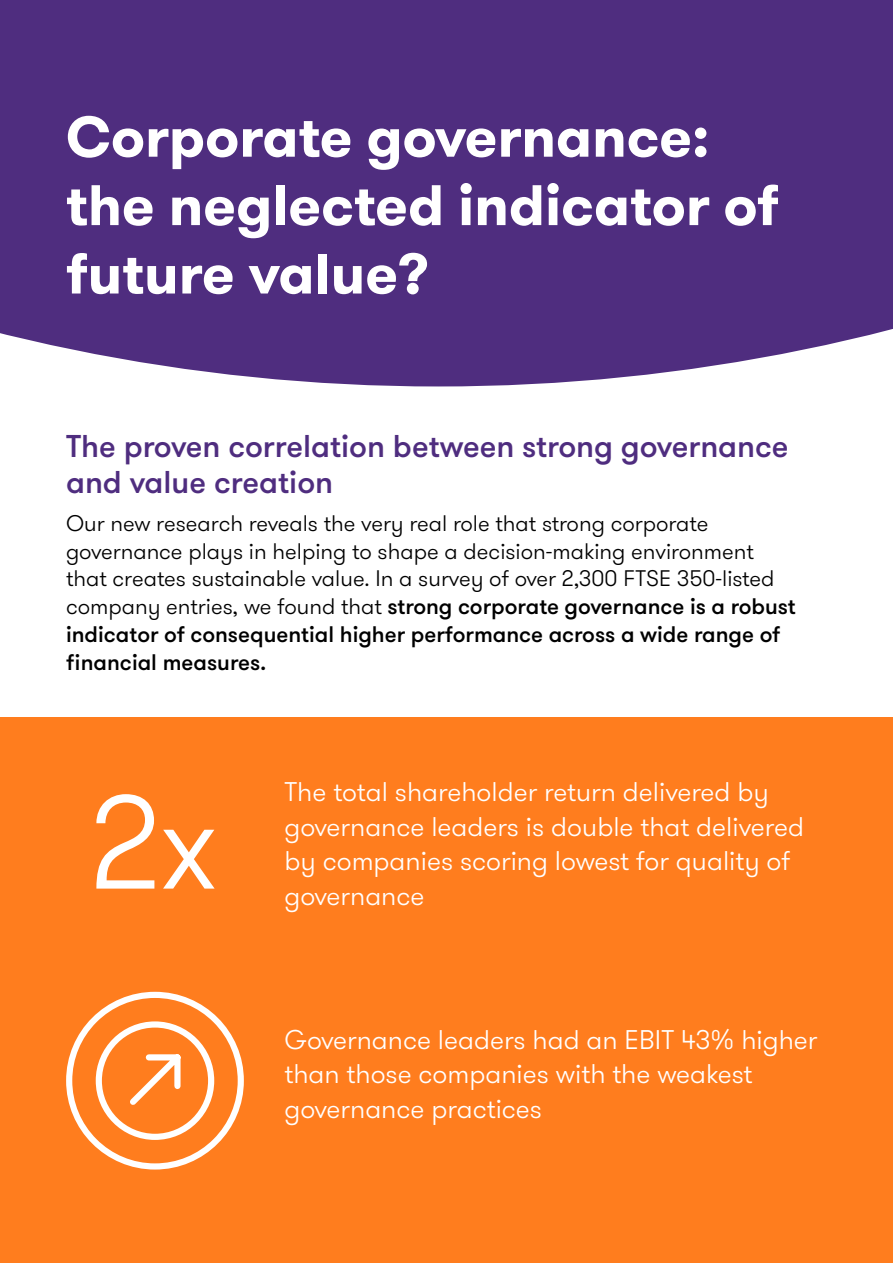
<style>
.page{position:relative;width:893px;height:1263px;background:#fff}
.page>*{position:absolute;margin:0;border:0;box-sizing:border-box;transform-origin:0 0}
.pullout_number{font:300 132.9px "GT Walsheim Pro";color:#fff}
.headiing_2{font:700 57px/68.4px "GT Walsheim Pro";color:#fff}
.Heading_3{font:500 31.5px/36px "GT Walsheim Pro";color:#4f2d7f}
.Standfirst{font:300 27px/34.5px "GT Walsheim Pro";color:#fff}
.body{font:300 22.5px/27.8px "GT Walsheim Pro";color:#000}
.s1{font-weight:500}
</style>
<div class="page">
<div style="left:0;top:0;width:893px;height:386px;background:#4f2d7f"></div>
<div style="left:0;top:717px;width:893px;height:546px;background:#ff7d1e"></div>
<svg style="left:66px;top:992px;width:178px;height:177px"></svg>
<p class="headiing_2" style="left:66px;top:103px;width:714px">Corporate governance: the neglected indicator of future value?</p>
<p class="Heading_3" style="left:66px;top:428px;width:724px">The proven correlation between strong governance and value creation</p>
<p class="body" style="left:66px;top:510px;width:731px">Our new research reveals the very real role that strong corporate governance plays in helping to shape a decision-making environment that creates sustainable value. In a survey of over 2,300 FTSE 350-listed company entries, we found that <span class="s1">strong corporate governance is a robust indicator of consequential higher performance across a wide range of financial measures.</span></p>
<p class="pullout_number" style="left:90px;top:759px;width:129px">2x</p>
<p class="Standfirst" style="left:284px;top:775px;width:521px">The total shareholder return delivered by governance leaders is double that delivered by companies scoring lowest for quality of governance</p>
<p class="Standfirst" style="left:284px;top:1023px;width:534px">Governance leaders had an EBIT 43% higher than those companies with the weakest governance practices</p>
</div>
